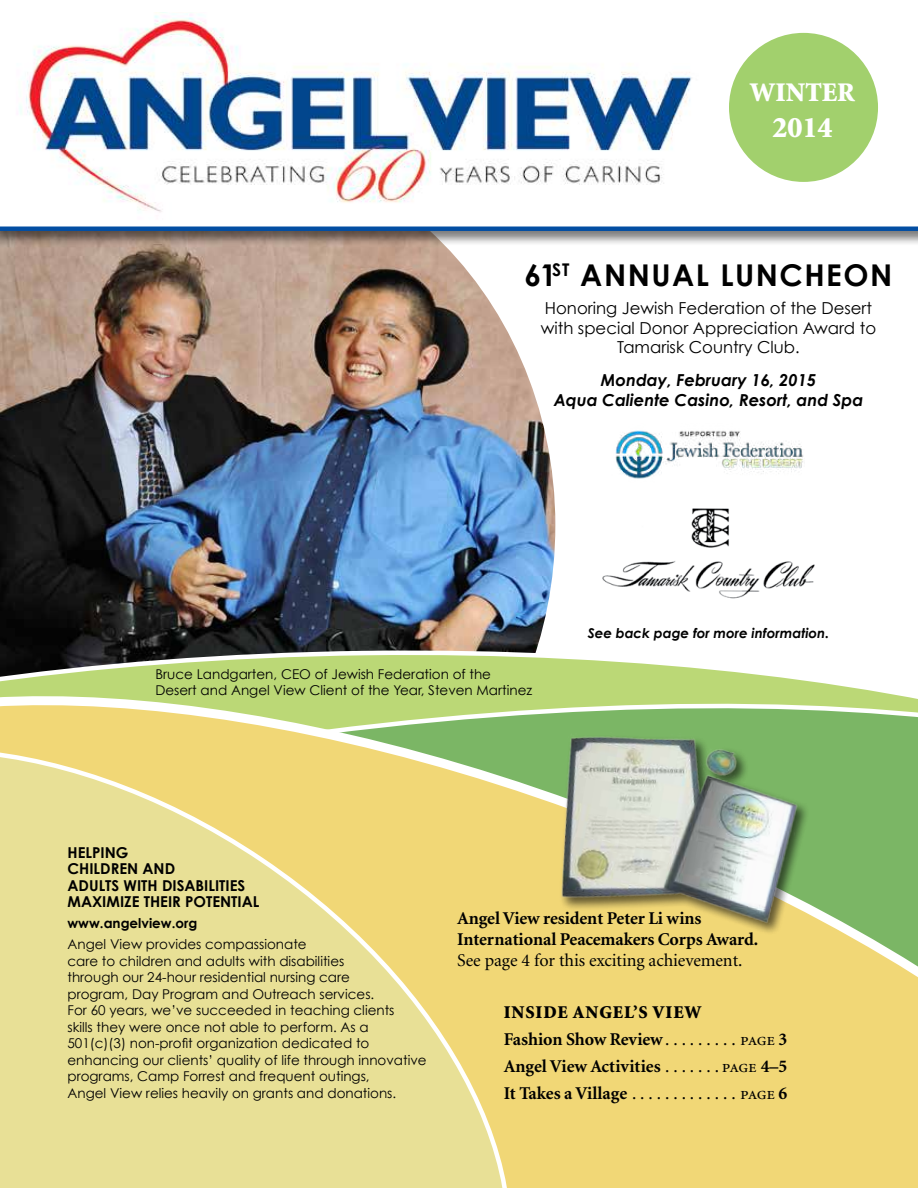
<style>
.page{position:relative;width:918px;height:1188px;background:#fff}
.page>*{position:absolute;margin:0;border:0;box-sizing:border-box;transform-origin:0 0}
.t1{font:700 30px "Century Gothic";letter-spacing:.05em;color:#000}
.t2{font:900 30px "Minion";color:#fff}
.t3{font:900 27px "Minion";color:#fff}
.t4{font:700 18px/27px "Minion";letter-spacing:-.005em;color:#000}
.t5{font:18px "Minion";letter-spacing:-.005em;color:#000}
.t6{font:16.5px/19.5px "Century Gothic";color:#000;text-align:center}
.t7{font:italic 700 16.5px/19.5px "Century Gothic";color:#000;text-align:center}
.t8{font:700 15px/16.5px "Century Gothic";color:#000}
.t9{font:13.5px/16.5px "Century Gothic";color:#000}
.t10{font:italic 700 13.5px "Century Gothic";color:#000}
.t11{font:700 13.5px "Century Gothic";color:#000}
.s1{font-weight:900}
.s2{font-weight:400}
.s3{font-family:"Minion Regular SC";font-weight:400}
</style>
<div class="page">
<img style="left:0;top:247px;width:555px;height:398px">
<svg style="left:0;top:645px;width:918px;height:543px;background:#d4d07f"></svg>
<svg style="left:0;top:713px;width:570px;height:475px;background:#e9dc8c"></svg>
<img style="left:488px;top:689px;width:383px;height:261px">
<div style="left:0;top:0;width:918px;height:247px;background:#000;opacity:.5"></div>
<div style="left:0;top:0;width:918px;height:228px;background:#fff"></div>
<img style="left:19px;top:12px;width:673px;height:200px">
<div style="left:0;top:226px;width:918px;height:5px;background:#034ea2"></div>
<div style="left:729px;top:33px;width:149px;height:149px;background:#a2d06d;border-radius:50%"></div>
<img style="left:602px;top:508px;width:213px;height:91px">
<img style="left:615px;top:430px;width:189px;height:49px">
<h2 class="t3" style="left:750px;top:78px;width:107px">WINTER</h2>
<h1 class="t2" style="left:772px;top:112px;width:61px">2014</h1>
<h1 class="t1" style="left:525px;top:256px;width:369px">61<sup>ST</sup> ANNUAL LUNCHEON</h1>
<p class="t6" style="left:541px;top:298px;width:337px">Honoring Jewish Federation of the Desert with special Donor Appreciation Award to<br>Tamarisk Country Club.</p>
<p class="t7" style="left:554px;top:370px;width:311px">Monday, February 16, 2015<br>Aqua Caliente Casino, Resort, and Spa</p>
<p class="t9" style="left:155px;top:666px;width:378px">Bruce Landgarten, CEO of Jewish Federation of the<br>Desert and Angel View Client of the Year, Steven Martinez</p>
<p class="t10" style="left:588px;top:625px;width:243px">See back page for more information.</p>
<p class="t8" style="left:68px;top:844px;width:193px">HELPING<br>CHILDREN AND<br>ADULTS WITH DISABILITIES<br>MAXIMIZE THEIR POTENTIAL</p>
<p class="t11" style="left:68px;top:915px;width:131px">www.angelview.org</p>
<p class="t9" style="left:68px;top:936px;width:361px">Angel View provides compassionate<br>care to children and adults with disabilities<br>through our 24-hour residential nursing care<br>program, Day Program and Outreach services.<br>For 60 years, we’ve succeeded in teaching clients<br>skills they were once not able to perform. As a 501(c)(3) non-profit organization dedicated to enhancing our clients’ quality of life through innovative programs, Camp Forrest and frequent outings,<br>Angel View relies heavily on grants and donations.</p>
<h3 class="t4" style="left:457px;top:909px;width:303px;line-height:21px">Angel View resident Peter Li wins<br>International Peacemakers Corps Award.</h3>
<h3 class="t5" style="left:457px;top:952px;width:285px">See page 4 for this exciting achievement.</h3>
<h3 class="t4" style="left:504px;top:999px;width:285px"><span class="s1">INSIDE ANGEL’S VIEW<br></span>Fashion Show Review <span class="s2">. . . . . . . . .</span> <span class="s3">page</span> 3<br>Angel View Activities <span class="s2">. . . . . .</span> <span class="s3">page</span> 4–5<br>It Takes a Village <span class="s2">. . . . . . . . . . . . .</span> <span class="s3">page</span> 6</h3>
</div>
